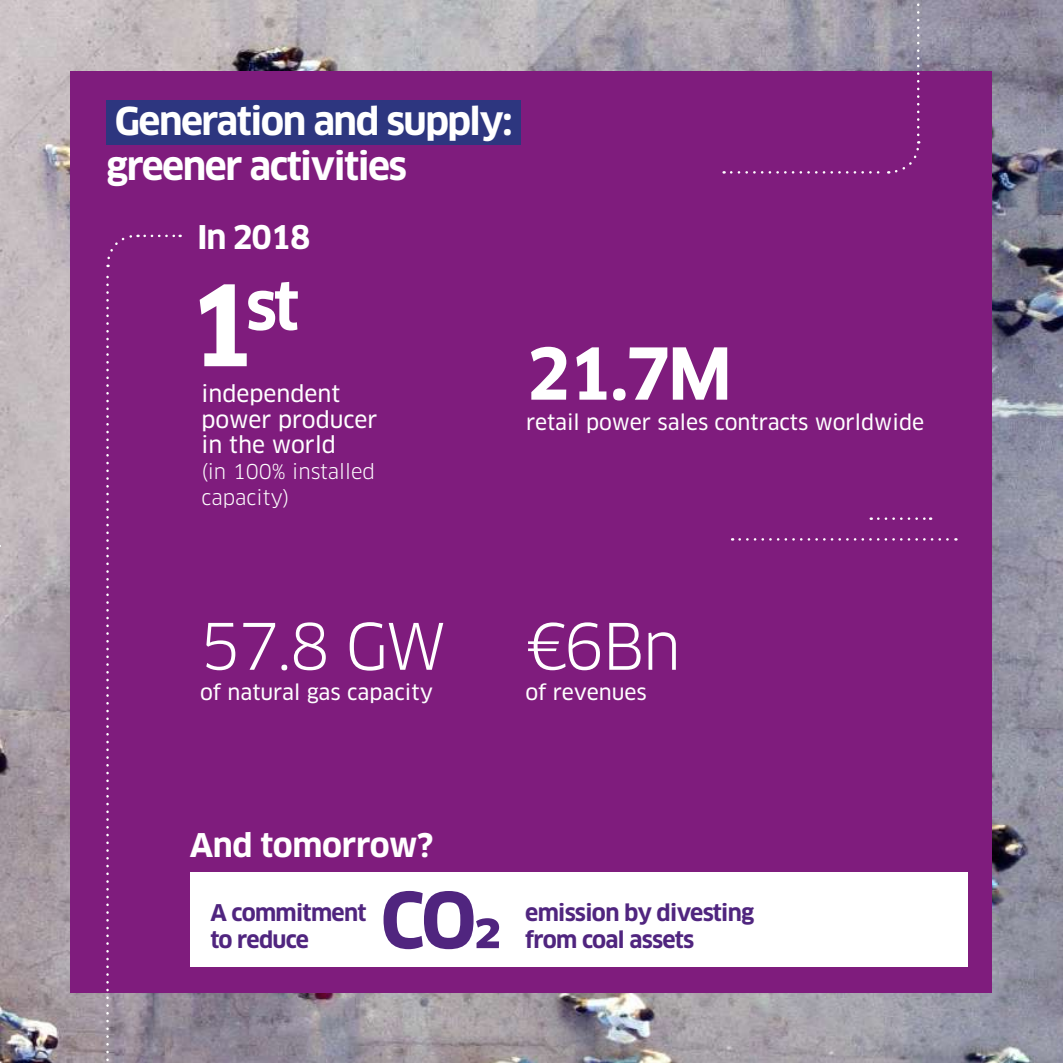
<style>
.page{position:relative;width:1063px;height:1063px;background:#fff}
.page>*{position:absolute;margin:0;border:0;box-sizing:border-box;transform-origin:0 0}
.t1{font:700 75px "Clan Pro";color:#50257f}
.t2{font:700 69.75px "Clan Pro";color:#fff}
.t3{font:700 63.75px "Clan Pro";color:#fff}
.t4{font:62.5px "Clan Pro";letter-spacing:-.04em;color:#fff}
.t5{font:700 37.5px/45px "Clan Pro";letter-spacing:-.04em;color:#fff}
.t6{font:700 32px "Clan Pro";letter-spacing:-.015em;color:#fff}
.t7{font:700 22.5px/27.5px "Clan Pro";letter-spacing:-.03em;color:#50257f}
.t8{font:22.5px/25.8px "Clan Pro News";color:#fff}
.t9{font:21px "Clan Pro News";color:#fff}
.t10{font:20px/25.8px "Clan Pro";color:#fff}
.s1{font-size:109.25px}
</style>
<div class="page">
<img style="left:0;top:0;width:1063px;height:1063px">
<div style="left:71px;top:71px;width:921px;height:921px;background:#7f1c7d"></div>
<div style="left:190px;top:873px;width:777px;height:94px;background:#fff"></div>
<svg style="left:740px;top:538px;width:216px;height:3px"></svg>
<svg style="left:878px;top:517px;width:53px;height:3px"></svg>
<svg style="left:106px;top:234px;width:33px;height:829px"></svg>
<svg style="left:145px;top:235px;width:36px;height:2px"></svg>
<svg style="left:731px;top:141px;width:190px;height:33px"></svg>
<svg style="left:917px;top:0;width:2px;height:135px"></svg>
<div style="left:106px;top:100px;width:415px;height:45px;background:#2d367f"></div>
<h3 class="t5" style="left:106px;top:99px;width:408px">Generation and supply: greener activities</h3>
<h3 class="t6" style="left:197px;top:219px;width:115px">In 2018</h3>
<h3 class="t3" style="left:187px;top:269px;width:114px"><span class="s1">1</span>st</h3>
<p class="t8" style="left:201px;top:381px;width:177px">independent power producer in the world</p>
<p class="t10" style="left:201px;top:459px;width:175px">(in 100% installed capacity)</p>
<h3 class="t4" style="left:200px;top:609px;width:249px">57.8 GW</h3>
<p class="t9" style="left:200px;top:680px;width:234px">of natural gas capacity</p>
<h3 class="t6" style="left:190px;top:826px;width:245px">And tomorrow?</h3>
<h2 class="t2" style="left:526px;top:333px;width:208px">21.7M</h2>
<p class="t9" style="left:526px;top:410px;width:400px">retail power sales contracts worldwide</p>
<h3 class="t4" style="left:526px;top:609px;width:157px">€6Bn</h3>
<p class="t9" style="left:526px;top:680px;width:123px">of revenues</p>
<h1 class="t1" style="left:380px;top:877px;width:123px">CO2</h1>
<p class="t7" style="left:210px;top:899px;width:158px">A commitment to reduce</p>
<p class="t7" style="left:525px;top:899px;width:231px">emission by divesting from coal assets</p>
</div>
